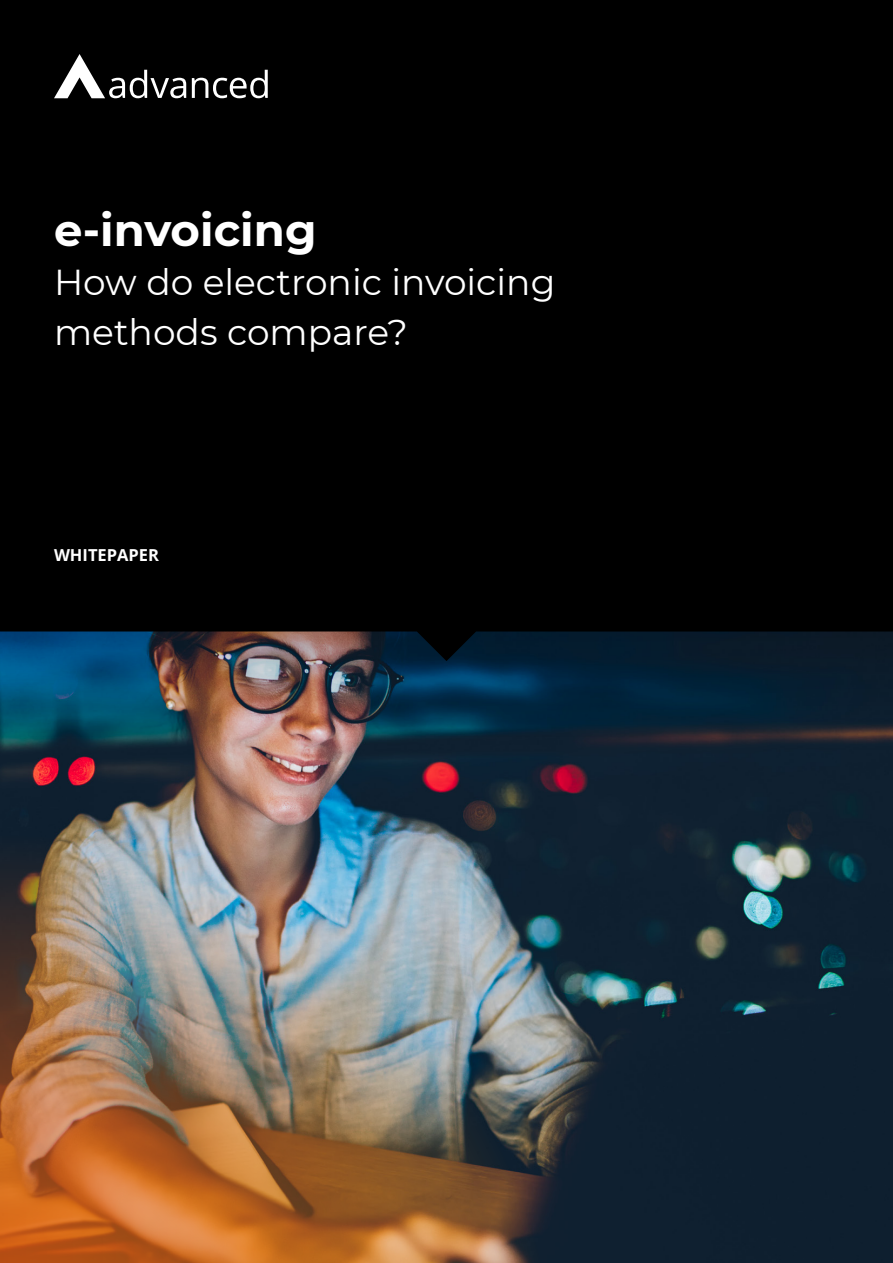
<style>
.page{position:relative;width:893px;height:1263px;background:#fff}
.page>*{position:absolute;margin:0;border:0;box-sizing:border-box;transform-origin:0 0}
.t1{font:700 45px "Montserrat";color:#fff}
.t2{font:36px/49.5px "Montserrat";color:#fff}
.t3{font:700 16.5px "Open Sans";color:#fff}
</style>
<div class="page">
<img style="left:0;top:738px;width:893px;height:525px">
<img style="left:0;top:836px;width:556px;height:427px">
<img style="left:0;top:661px;width:893px;height:77px">
<div style="left:0;top:0;width:893px;height:661px;background:#000"></div>
<svg style="left:192px;top:70px;width:76px;height:28px"></svg>
<svg style="left:54px;top:54px;width:132px;height:44px"></svg>
<p class="t1" style="left:54px;top:197px;width:264px">e-invoicing</p>
<p class="t2" style="left:54px;top:256px;width:503px">How do electronic invoicing methods compare?</p>
<p class="t3" style="left:54px;top:544px;width:107px">WHITEPAPER</p>
</div>
